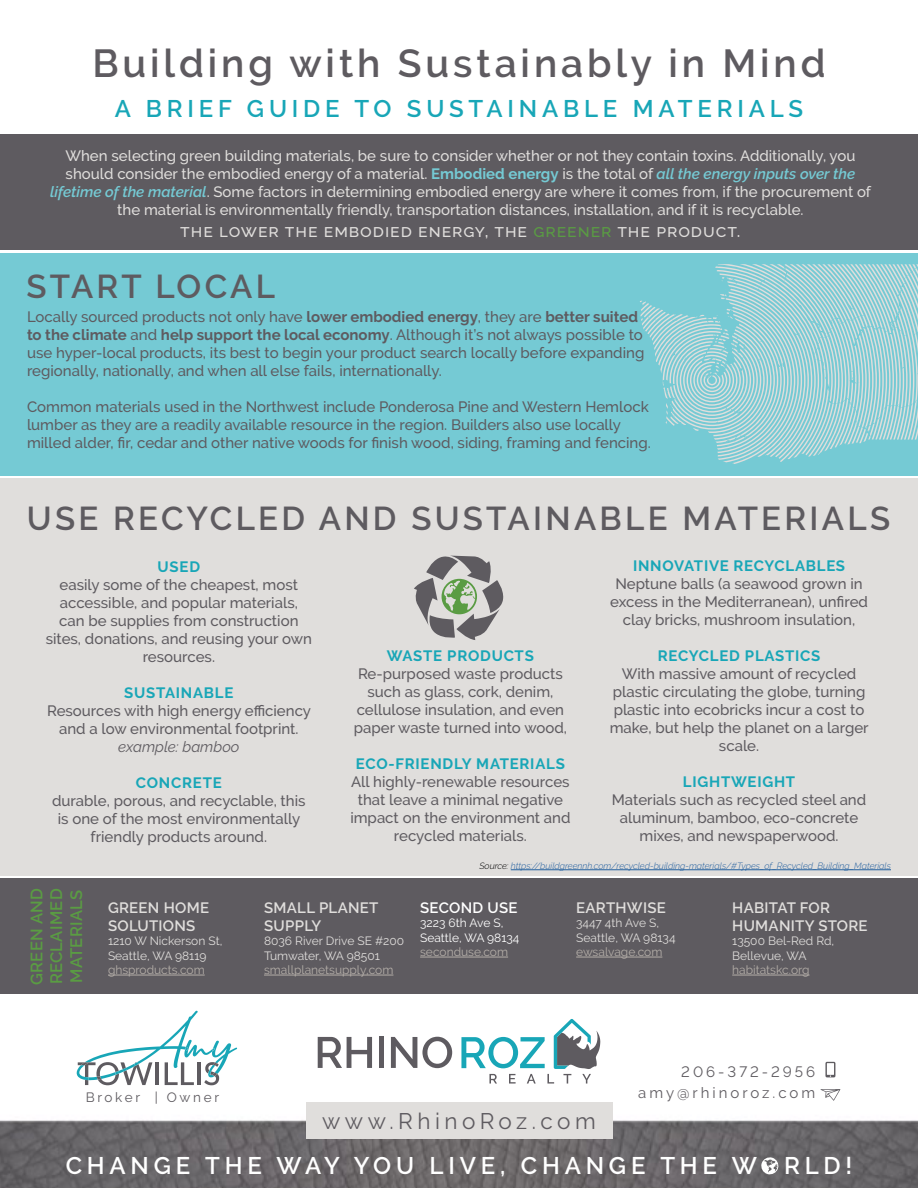
<style>
.page{position:relative;width:918px;height:1188px;background:#fff}
.page>*{position:absolute;margin:0;border:0;box-sizing:border-box;transform-origin:0 0}
.t1{font:600 39px "Raleway";letter-spacing:.1em;color:#5e5b60}
.t2{font:600 33px "Raleway";letter-spacing:.1em;color:#5e5b60}
.t3{font:600 24px "Raleway";letter-spacing:.2em;color:#fff}
.t4{font:600 24px "Raleway";letter-spacing:.2em;color:#18a6b7}
.t5{font:22.5px "Raleway";letter-spacing:.2em;color:#5e5b60}
.t6{font:500 18px "Raleway";letter-spacing:.05em;color:#e0dedc}
.t7{font:600 16.5px/19.8px "Raleway";letter-spacing:.02em;color:#5a9c43;text-align:justify}
.t8{font:500 15px/18px "Raleway";color:#5e5b60;text-align:center}
.t9{font:500 15px/18px "Raleway";color:#e0dedc;text-align:center}
.t10{font:700 15px "Raleway";letter-spacing:.05em;color:#18a6b7}
.t11{font:600 15px/18px "Raleway";letter-spacing:.02em;color:#e0dedc}
.t12{font:15px "Raleway";letter-spacing:.2em;color:#5e5b60}
.t13{font:italic 15px "Raleway";color:#5e5b60}
.t14{font:600 15px "Raleway";letter-spacing:.02em;color:#fff}
.t15{font:13.5px "Raleway";letter-spacing:.2em;color:#5e5b60}
.t16{font:12px/14.4px "Raleway";color:#e0dedc}
.t17{font:12px "Raleway";color:#b4aea8}
.t18{font:12px/14.4px "Raleway";color:#fff}
.t19{font:italic 300 9px "Raleway";color:#215e9e}
.s1{font-weight:700;color:#75cad4}
.s2{font-weight:600;font-style:italic;color:#75cad4}
.s3{color:#5a9c43}
.s4{font-weight:700}
.s5{color:#000}
</style>
<div class="page">
<img style="left:0;top:475px;width:918px;height:713px">
<div style="left:0;top:253px;width:918px;height:222px;background:#75cad4"></div>
<div style="left:0;top:478px;width:918px;height:398px;background:#e0dedc"></div>
<div style="left:0;top:134px;width:918px;height:116px;background:#5e5b60"></div>
<div style="left:306px;top:1102px;width:306px;height:36px;background:#e0dedc"></div>
<div style="left:0;top:879px;width:918px;height:115px;background:#5e5b60"></div>
<hr style="left:108px;top:975px;width:97px;height:1px;background:#b4aea8">
<hr style="left:264px;top:975px;width:129px;height:1px;background:#b4aea8">
<hr style="left:420px;top:957px;width:88px;height:1px;background:#b4aea8">
<hr style="left:576px;top:957px;width:86px;height:1px;background:#b4aea8">
<hr style="left:732px;top:975px;width:78px;height:1px;background:#b4aea8">
<svg style="left:318px;top:1037px;width:54px;height:31px"></svg>
<div style="left:379px;top:1037px;width:5px;height:31px;background:#5e5b60"></div>
<svg style="left:391px;top:1037px;width:61px;height:31px"></svg>
<svg style="left:461px;top:1019px;width:139px;height:65px"></svg>
<svg style="left:825px;top:1062px;width:10px;height:15px"></svg>
<svg style="left:821px;top:1089px;width:19px;height:12px"></svg>
<svg style="left:76px;top:1011px;width:161px;height:74px"></svg>
<svg style="left:640px;top:264px;width:278px;height:200px"></svg>
<hr style="left:511px;top:870px;width:380px;height:1px;background:#215e9e">
<svg style="left:760px;top:1156px;width:19px;height:19px"></svg>
<svg style="left:414px;top:556px;width:90px;height:84px"></svg>
<h1 class="t1" style="left:92px;top:41px;width:735px">Building with Sustainably in Mind</h1>
<h3 class="t4" style="left:115px;top:95px;width:690px">A BRIEF GUIDE TO SUSTAINABLE MATERIALS</h3>
<p class="t9" style="left:50px;top:147px;width:822px">When selecting green building materials, be sure to consider whether or not they contain toxins. Additionally, you should consider the embodied energy of a material. <span class="s1">Embodied energy</span> is the total of <span class="s2">all the energy inputs over the lifetime of the material</span>. Some factors in determining embodied energy are where it comes from, if the procurement of the material is environmentally friendly, transportation distances, installation, and if it is recyclable.</p>
<p class="t6" style="left:180px;top:220px;width:562px">the lower the embodied energy, the <span class="s3">greener</span> the product.</p>
<h2 class="t2" style="left:26px;top:267px;width:250px">START LOCAL</h2>
<p class="t8" style="left:27px;top:307px;width:619px;text-align:left">Locally sourced products not only have <span class="s4">lower embodied energy</span>, they are <span class="s4">better suited to the climate</span> and <span class="s4">help support the local economy</span>. Although it’s not always possible to use hyper-local products, its best to begin your product search locally before expanding regionally, nationally, and when all else fails, internationally.</p>
<p class="t8" style="left:27px;top:397px;width:625px;text-align:left">Common materials used in the Northwest include Ponderosa Pine and Western Hemlock lumber as they are a readily available resource in the region. Builders also use locally milled alder, fir, cedar and other native woods for finish wood, siding, framing and fencing.</p>
<h2 class="t2" style="left:27px;top:500px;width:865px">USE RECYCLED AND SUSTAINABLE MATERIALS</h2>
<p class="t10" style="left:158px;top:558px;width:44px">USED</p>
<p class="t8" style="left:46px;top:576px;width:268px">easily some of the cheapest, most accessible, and popular materials, can be supplies from construction sites, donations, and reusing your own resources.</p>
<p class="t10" style="left:124px;top:684px;width:111px">SUSTAINABLE</p>
<p class="t8" style="left:47px;top:702px;width:265px">Resources with high energy efficiency and a low environmental footprint.</p>
<p class="t13" style="left:118px;top:738px;width:123px">example: bamboo</p>
<p class="t10" style="left:136px;top:774px;width:87px">CONCRETE</p>
<p class="t8" style="left:52px;top:792px;width:255px">durable, porous, and recyclable, this is one of the most environmentally friendly products around.</p>
<p class="t10" style="left:387px;top:647px;width:148px">WASTE PRODUCTS</p>
<p class="t8" style="left:354px;top:665px;width:215px">Re-purposed waste products such as glass, cork, denim, cellulose insulation, and even paper waste turned into wood,</p>
<p class="t10" style="left:356px;top:755px;width:210px">ECO-FRIENDLY MATERIALS</p>
<p class="t8" style="left:350px;top:773px;width:222px">All highly-renewable resources that leave a minimal negative impact on the environment and recycled materials.</p>
<p class="t10" style="left:633px;top:557px;width:213px">INNOVATIVE RECYCLABLES</p>
<p class="t8" style="left:610px;top:575px;width:259px">Neptune balls (a seawood grown in excess in the Mediterranean), unfired clay bricks, mushroom insulation,</p>
<p class="t10" style="left:658px;top:647px;width:164px">RECYCLED PLASTICS</p>
<p class="t8" style="left:610px;top:665px;width:261px">With massive amount of recycled plastic circulating the globe, turning plastic into ecobricks incur a cost to make, but help the planet on a larger scale.</p>
<p class="t10" style="left:683px;top:773px;width:114px">LIGHTWEIGHT</p>
<p class="t8" style="left:612px;top:791px;width:256px">Materials such as recycled steel and aluminum, bamboo, eco-concrete mixes, and newspaperwood.</p>
<p class="t19" style="left:479px;top:861px;width:413px"><span class="s5">Source:</span> https://buildgreennh.com/recycled-building-materials/#Types_of_Recycled_Building_Materials</p>
<p class="t7" style="left:27px;top:985px;width:99px;rotate:-90deg">GREEN AND RECLAIMED MATERIALS</p>
<p class="t11" style="left:108px;top:899px;width:103px">GREEN HOME<br>SOLUTIONS</p>
<p class="t16" style="left:108px;top:934px;width:116px">1210 W Nickerson St,<br>Seattle, WA 98119</p>
<p class="t17" style="left:108px;top:963px;width:98px">ghsproducts.com</p>
<p class="t11" style="left:264px;top:899px;width:116px">SMALL PLANET<br>SUPPLY</p>
<p class="t16" style="left:264px;top:934px;width:142px">8036 River Drive SE #200<br>Tumwater, WA 98501</p>
<p class="t17" style="left:264px;top:963px;width:131px">smallplanetsupply,com</p>
<p class="t14" style="left:420px;top:899px;width:99px">SECOND USE</p>
<p class="t18" style="left:420px;top:916px;width:101px">3223 6th Ave S,<br>Seattle, WA 98134</p>
<p class="t17" style="left:420px;top:945px;width:89px">seconduse.com</p>
<p class="t11" style="left:576px;top:899px;width:91px">EARTHWISE</p>
<p class="t16" style="left:576px;top:916px;width:101px">3447 4th Ave S,<br>Seattle, WA 98134</p>
<p class="t17" style="left:576px;top:945px;width:88px">ewsalvage.com</p>
<p class="t11" style="left:732px;top:899px;width:137px">HABITAT FOR<br>HUMANITY STORE</p>
<p class="t16" style="left:732px;top:934px;width:104px">13500 Bel-Red Rd,<br>Bellevue, WA</p>
<p class="t17" style="left:732px;top:963px;width:79px">habitatskc.org</p>
<p class="t12" style="left:681px;top:1063px;width:135px">206-372-2956</p>
<p class="t15" style="left:86px;top:1090px;width:135px">Broker | Owner</p>
<p class="t12" style="left:638px;top:1084px;width:178px">amy@rhinoroz.com</p>
<h3 class="t5" style="left:322px;top:1108px;width:275px">www.RhinoRoz.com</h3>
<h3 class="t3" style="left:66px;top:1152px;width:788px">CHANGE THE WAY YOU LIVE, CHANGE THE W RLD!</h3>
</div>
